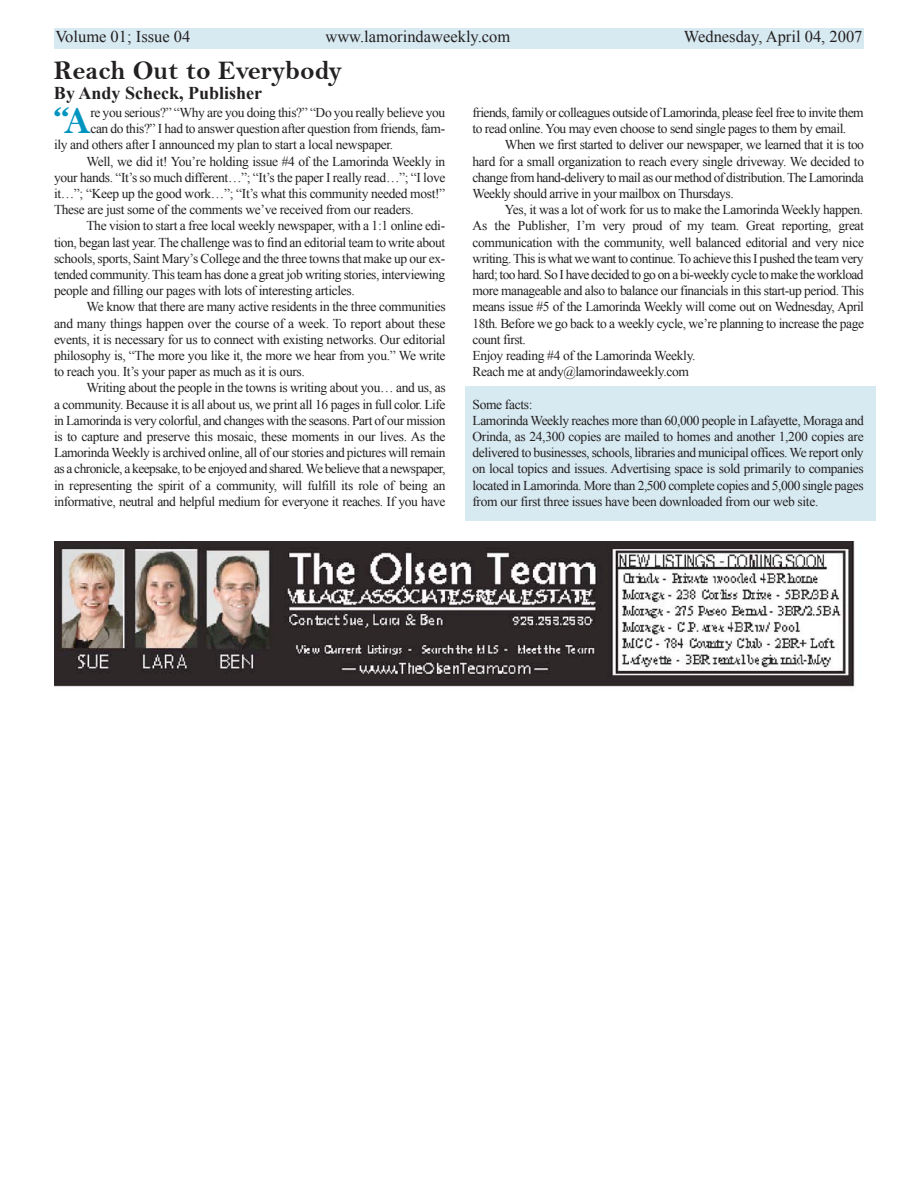
<style>
.page{position:relative;width:918px;height:1188px;background:#fff}
.page>*{position:absolute;margin:0;border:0;box-sizing:border-box;transform-origin:0 0}
.t1{font:38.25px "Bell MT Bold";color:#0095c0}
.t2{font:27px "Bell MT Bold";color:#232021}
.t3{font:700 18px "Times New Roman";color:#232021}
.t4{font:16.5px "Times New Roman";color:#232021}
.t5{font:13.5px/16.2px "Times New Roman";letter-spacing:-.025em;color:#232021}
.t6{font:13.5px "Times New Roman";letter-spacing:-.045em;color:#232021}
</style>
<div class="page">
<div style="left:626px;top:28px;width:238px;height:21px;background:#d7e9f1"></div>
<div style="left:54px;top:28px;width:574px;height:21px;background:#d7e9f1"></div>
<div style="left:466px;top:386px;width:410px;height:134px;background:#d7e9f1"></div>
<img style="left:54px;top:541px;width:801px;height:146px">
<p class="t4" style="left:55px;top:28px;width:136px">Volume 01; Issue 04</p>
<p class="t4" style="left:326px;top:28px;width:186px">www.lamorindaweekly.com</p>
<p class="t4" style="left:684px;top:28px;width:180px">Wednesday, April 04, 2007</p>
<h2 class="t2" style="left:54px;top:56px;width:290px">Reach Out to Everybody</h2>
<h3 class="t3" style="left:54px;top:83px;width:210px">By Andy Scheck, Publisher</h3>
<h1 class="t1" style="left:54px;top:101px;width:38px">“A</h1>
<p class="t5" style="left:90px;top:104px;width:356px">re you serious?” “Why are you doing this?” “Do you really believe you</p>
<p class="t5" style="left:90px;top:121px;width:356px">can do this?” I had to answer question after question from friends, fam-</p>
<p class="t5" style="left:54px;top:137px;width:341px">ily and others after I announced my plan to start a local newspaper.</p>
<p class="t5" style="left:86px;top:153px;width:360px">Well, we did it! You’re holding issue #4 of the Lamorinda Weekly in</p>
<p class="t5" style="left:54px;top:169px;width:393px">your hands. “It’s so much different…”; “It’s the paper I really read…”; “I love</p>
<p class="t5" style="left:54px;top:185px;width:393px">it…”; “Keep up the good work…”; “It’s what this community needed most!”</p>
<p class="t5" style="left:54px;top:202px;width:361px">These are just some of the comments we’ve received from our readers.</p>
<p class="t5" style="left:86px;top:218px;width:360px">The vision to start a free local weekly newspaper, with a 1:1 online edi-</p>
<p class="t5" style="left:54px;top:234px;width:393px">tion, began last year. The challenge was to find an editorial team to write about</p>
<p class="t5" style="left:54px;top:250px;width:393px">schools, sports, Saint Mary’s College and the three towns that make up our ex-</p>
<p class="t5" style="left:54px;top:266px;width:393px">tended community. This team has done a great job writing stories, interviewing</p>
<p class="t5" style="left:54px;top:283px;width:302px">people and filling our pages with lots of interesting articles.</p>
<p class="t5" style="left:86px;top:299px;width:361px">We know that there are many active residents in the three communities</p>
<p class="t5" style="left:54px;top:315px;width:393px">and many things happen over the course of a week. To report about these</p>
<p class="t5" style="left:54px;top:331px;width:393px">events, it is necessary for us to connect with existing networks. Our editorial</p>
<p class="t5" style="left:54px;top:347px;width:393px">philosophy is, “The more you like it, the more we hear from you.” We write</p>
<p class="t5" style="left:54px;top:364px;width:252px">to reach you. It’s your paper as much as it is ours.</p>
<p class="t5" style="left:86px;top:380px;width:361px">Writing about the people in the towns is writing about you… and us, as</p>
<p class="t5" style="left:54px;top:396px;width:393px">a community. Because it is all about us, we print all 16 pages in full color. Life</p>
<p class="t5" style="left:54px;top:412px;width:393px">in Lamorinda is very colorful, and changes with the seasons. Part of our mission</p>
<p class="t5" style="left:54px;top:428px;width:393px">is to capture and preserve this mosaic, these moments in our lives. As the</p>
<p class="t5" style="left:54px;top:445px;width:393px">Lamorinda Weekly is archived online, all of our stories and pictures will remain</p>
<p class="t6" style="left:54px;top:461px;width:393px">as a chronicle, a keepsake, to be enjoyed and shared. We believe that a newspaper,</p>
<p class="t5" style="left:54px;top:477px;width:393px">in representing the spirit of a community, will fulfill its role of being an</p>
<p class="t5" style="left:54px;top:493px;width:393px">informative, neutral and helpful medium for everyone it reaches. If you have</p>
<p class="t5" style="left:473px;top:104px;width:393px">friends, family or colleagues outside of Lamorinda, please feel free to invite them to read online. You may even choose to send single pages to them by email.</p>
<p class="t5" style="left:473px;top:137px;width:393px;text-align:justify;text-indent:32px">When we first started to deliver our newspaper, we learned that it is too hard for a small organization to reach every single driveway. We decided to change from hand-delivery to mail as our method of distribution. The Lamorinda Weekly should arrive in your mailbox on Thursdays.</p>
<p class="t5" style="left:473px;top:202px;width:393px;text-indent:32px">Yes, it was a lot of work for us to make the Lamorinda Weekly happen.<br>As the Publisher, I’m very proud of my team. Great reporting, great communication with the community, well balanced editorial and very nice writing. This is what we want to continue. To achieve this I pushed the team very hard; too hard. So I have decided to go on a bi-weekly cycle to make the workload more manageable and also to balance our financials in this start-up period. This means issue #5 of the Lamorinda Weekly will come out on Wednesday, April 18th. Before we go back to a weekly cycle, we’re planning to increase the page count first.<br>Enjoy reading #4 of the Lamorinda Weekly.<br>Reach me at andy@lamorindaweekly.com</p>
<p class="t5" style="left:473px;top:396px;width:393px">Some facts:<br>Lamorinda Weekly reaches more than 60,000 people in Lafayette, Moraga and Orinda, as 24,300 copies are mailed to homes and another 1,200 copies are delivered to businesses, schools, libraries and municipal offices. We report only on local topics and issues. Advertising space is sold primarily to companies located in Lamorinda. More than 2,500 complete copies and 5,000 single pages from our first three issues have been downloaded from our web site.</p>
</div>
